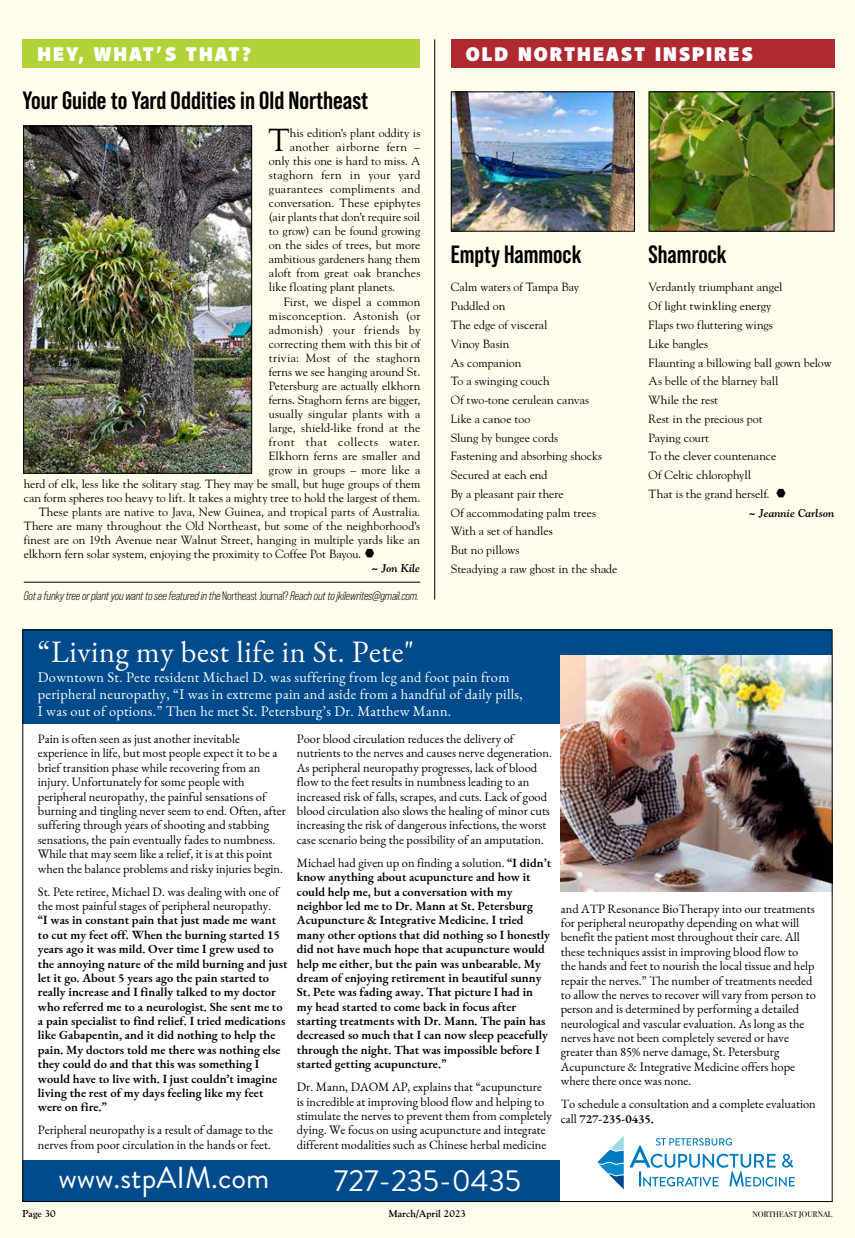
<style>
.page{position:relative;width:855px;height:1238px;background:#fffdeb}
.page>*{position:absolute;margin:0;border:0;box-sizing:border-box;transform-origin:0 0}
.t1{font:31.75px "Goudy Std";color:#000}
.t2{font:30.38px "EB Garamond";letter-spacing:.02em;color:#fff}
.t3{font:30.38px "Brandon Grotesque";color:#fff}
.t4{font:700 25px "Bebas Neue Pro";color:#000}
.t5{font:900 20px "Akagi Pro";letter-spacing:.1em;color:#fff}
.t6{font:14.38px/16.9px "EB Garamond";letter-spacing:.02em;color:#fff}
.t7{font:12.5px/14.4px "EB Garamond";color:#000}
.t8{font:600 12.5px/14.4px "EB Garamond";color:#000}
.t9{font:italic 12.25px "Bebas Neue Pro";letter-spacing:-.015em;color:#000}
.t10{font:11.88px/18.8px "Goudy Std";letter-spacing:.005em;color:#000}
.t11{font:11.88px "Goudy Std";letter-spacing:.025em;color:#000}
.t12{font:11.88px "Goudy Std";letter-spacing:.04em;color:#000}
.t13{font:11.88px "Goudy Std";letter-spacing:.03em;color:#000}
.t14{font:11.88px "Goudy Std";letter-spacing:.035em;color:#000}
.t15{font:italic 700 11.25px "Goudy Std";color:#000}
.t16{font:700 10px "Goudy Std";color:#000}
.t17{font:8.12px "Bodoni Svty Two ITCTT";color:#000}
.s1{font-style:normal}
.s2{font-weight:400}
.s3{font-weight:600}
</style>
<div class="page">
<div style="left:22px;top:39px;width:398px;height:29px;background:#b2d338"></div>
<hr style="left:24px;top:582px;width:396px;height:1px;background:#000">
<img style="left:25px;top:128px;width:225px;height:343px">
<div style="left:23px;top:126px;width:229px;height:347px;border:1px solid #000"></div>
<div style="left:451px;top:39px;width:383px;height:29px;background:#af2a30"></div>
<img style="left:651px;top:93px;width:181px;height:136px">
<div style="left:649px;top:91px;width:185px;height:140px;border:1px solid #000"></div>
<img style="left:453px;top:93px;width:180px;height:136px">
<div style="left:451px;top:91px;width:184px;height:140px;border:1px solid #000"></div>
<hr style="left:434px;top:39px;width:1px;height:560px;background:#000">
<div style="left:22px;top:630px;width:810px;height:571px;background:#fff"></div>
<div style="left:22px;top:1160px;width:538px;height:41px;background:#004b8c"></div>
<svg style="left:597px;top:1136px;width:27px;height:53px"></svg>
<svg style="left:630px;top:1138px;width:165px;height:48px"></svg>
<div style="left:22px;top:630px;width:810px;height:94px;background:#004b8b"></div>
<img style="left:561px;top:655px;width:269px;height:236px">
<h3 class="t5" style="left:38px;top:42px;width:215px">HEY, WHAT’S THAT?</h3>
<h3 class="t4" style="left:22px;top:86px;width:347px">Your Guide to Yard Oddities in Old Northeast</h3>
<h1 class="t1" style="left:269px;top:121px;width:23px">T</h1>
<p class="t10" style="left:290px;top:124px;width:132px">his edition’s plant oddity is</p>
<p class="t10" style="left:290px;top:138px;width:132px">another airborne fern –</p>
<p class="t10" style="left:269px;top:152px;width:153px">only this one is hard to miss. A</p>
<p class="t13" style="left:269px;top:168px;width:153px">staghorn fern in your yard</p>
<p class="t11" style="left:269px;top:182px;width:153px">guarantees compliments and</p>
<p class="t10" style="left:269px;top:194px;width:153px">conversation. These epiphytes</p>
<p class="t10" style="left:269px;top:208px;width:153px">(air plants that don’t require soil</p>
<p class="t10" style="left:269px;top:222px;width:153px">to grow) can be found growing</p>
<p class="t10" style="left:269px;top:236px;width:153px">on the sides of trees, but more</p>
<p class="t10" style="left:269px;top:250px;width:153px">ambitious gardeners hang them</p>
<p class="t10" style="left:269px;top:264px;width:153px">aloft from great oak branches</p>
<p class="t10" style="left:269px;top:278px;width:128px">like floating plant planets.</p>
<p class="t10" style="left:284px;top:292px;width:138px">First, we dispel a common</p>
<p class="t10" style="left:269px;top:306px;width:153px">misconception. Astonish (or</p>
<p class="t14" style="left:269px;top:322px;width:153px">admonish) your friends by</p>
<p class="t10" style="left:269px;top:334px;width:153px">correcting them with this bit of</p>
<p class="t11" style="left:269px;top:350px;width:153px">trivia: Most of the staghorn</p>
<p class="t10" style="left:269px;top:362px;width:153px">ferns we see hanging around St.</p>
<p class="t10" style="left:269px;top:376px;width:153px">Petersburg are actually elkhorn</p>
<p class="t10" style="left:269px;top:390px;width:153px">ferns. Staghorn ferns are bigger,</p>
<p class="t10" style="left:269px;top:404px;width:153px">usually singular plants with a</p>
<p class="t10" style="left:269px;top:418px;width:153px">large, shield-like frond at the</p>
<p class="t12" style="left:269px;top:434px;width:153px">front that collects water.</p>
<p class="t10" style="left:269px;top:446px;width:153px">Elkhorn ferns are smaller and</p>
<p class="t10" style="left:269px;top:460px;width:153px">grow in groups – more like a</p>
<p class="t10" style="left:24px;top:474px;width:398px">herd of elk, less like the solitary stag. They may be small, but huge groups of them</p>
<p class="t10" style="left:24px;top:488px;width:398px">can form spheres too heavy to lift. It takes a mighty tree to hold the largest of them.</p>
<p class="t10" style="left:39px;top:502px;width:383px">These plants are native to Java, New Guinea, and tropical parts of Australia.</p>
<p class="t10" style="left:24px;top:516px;width:398px">There are many throughout the Old Northeast, but some of the neighborhood’s</p>
<p class="t10" style="left:24px;top:530px;width:398px">finest are on 19th Avenue near Walnut Street, hanging in multiple yards like an</p>
<p class="t10" style="left:24px;top:544px;width:339px">elkhorn fern solar system, enjoying the proximity to Coffee Pot Bayou.</p>
<p class="t15" style="left:372px;top:560px;width:50px">~ Jon Kile</p>
<p class="t9" style="left:24px;top:588px;width:397px">Got a funky tree or plant you want to see featured in the <span class="s1">Northeast Journal?</span> Reach out to jkilewrites@gmail.com.</p>
<h3 class="t5" style="left:466px;top:42px;width:288px">OLD NORTHEAST INSPIRES</h3>
<h3 class="t4" style="left:451px;top:240px;width:132px">Empty Hammock</h3>
<p class="t10" style="left:451px;top:278px;width:168px">Calm waters of Tampa Bay<br>Puddled on<br>The edge of visceral<br>Vinoy Basin<br>As companion<br>To a swinging couch<br>Of two-tone cerulean canvas<br>Like a canoe too<br>Slung by bungee cords<br>Fastening and absorbing shocks<br>Secured at each end<br>By a pleasant pair there<br>Of accommodating palm trees<br>With a set of handles<br>But no pillows<br>Steadying a raw ghost in the shade</p>
<h3 class="t4" style="left:649px;top:240px;width:80px">Shamrock</h3>
<p class="t10" style="left:649px;top:278px;width:184px">Verdantly triumphant angel<br>Of light twinkling energy<br>Flaps two fluttering wings<br>Like bangles<br>Flaunting a billowing ball gown below<br>As belle of the blarney ball<br>While the rest<br>Rest in the precious pot<br>Paying court<br>To the clever countenance<br>Of Celtic chlorophyll<br>That is the grand herself.</p>
<p class="t15" style="left:749px;top:505px;width:87px">~ Jeannie Carlson</p>
<h2 class="t2" style="left:38px;top:631px;width:378px">“Living my best life in St. Pete"</h2>
<p class="t6" style="left:38px;top:669px;width:486px">Downtown St. Pete resident Michael D. was suffering from leg and foot pain from peripheral neuropathy, “I was in extreme pain and aside from a handful of daily pills,<br>I was out of options.” Then he met St. Petersburg’s Dr. Matthew Mann.</p>
<p class="t7" style="left:38px;top:731px;width:249px">Pain is often seen as just another inevitable experience in life, but most people expect it to be a brief transition phase while recovering from an injury. Unfortunately for some people with peripheral neuropathy, the painful sensations of burning and tingling never seem to end. Often, after suffering through years of shooting and stabbing sensations, the pain eventually fades to numbness.<br>While that may seem like a relief, it is at this point when the balance problems and risky injuries begin.</p>
<p class="t7" style="left:38px;top:884px;width:243px">St. Pete retiree, Michael D. was dealing with one of the most painful stages of peripheral neuropathy.</p>
<p class="t8" style="left:38px;top:913px;width:251px">“I was in constant pain that just made me want to cut my feet off. When the burning started 15 years ago it was mild. Over time I grew used to the annoying nature of the mild burning and just let it go. About 5 years ago the pain started to really increase and I finally talked to my doctor who referred me to a neurologist. She sent me to a pain specialist to find relief. I tried medications like Gabapentin, and it did nothing to help the pain. My doctors told me there was nothing else they could do and that this was something I would have to live with. I just couldn’t imagine living the rest of my days feeling like my feet were on fire.”</p>
<p class="t7" style="left:38px;top:1123px;width:237px">Peripheral neuropathy is a result of damage to the nerves from poor circulation in the hands or feet.</p>
<p class="t7" style="left:297px;top:731px;width:256px">Poor blood circulation reduces the delivery of nutrients to the nerves and causes nerve degeneration.<br>As peripheral neuropathy progresses, lack of blood flow to the feet results in numbness leading to an increased risk of falls, scrapes, and cuts. Lack of good blood circulation also slows the healing of minor cuts increasing the risk of dangerous infections, the worst case scenario being the possibility of an amputation.</p>
<p class="t8" style="left:297px;top:855px;width:256px"><span class="s2">Michael had given up on finding a solution.</span> “I didn’t know anything about acupuncture and how it could help me, but a conversation with my neighbor led me to Dr. Mann at St. Petersburg Acupuncture &amp; Integrative Medicine. I tried many other options that did nothing so I honestly did not have much hope that acupuncture would help me either, but the pain was unbearable. My dream of enjoying retirement in beautiful sunny St. Pete was fading away. That picture I had in my head started to come back in focus after starting treatments with Dr. Mann. The pain has decreased so much that I can now sleep peacefully through the night. That was impossible before I started getting acupuncture.”</p>
<p class="t7" style="left:297px;top:1080px;width:257px">Dr. Mann, DAOM AP, explains that “acupuncture is incredible at improving blood flow and helping to stimulate the nerves to prevent them from completely dying. We focus on using acupuncture and integrate different modalities such as Chinese herbal medicine</p>
<h2 class="t3" style="left:59px;top:1156px;width:212px">www.stpAIM.com</h2>
<h2 class="t3" style="left:334px;top:1159px;width:189px">727-235-0435</h2>
<p class="t7" style="left:561px;top:901px;width:257px">and ATP Resonance BioTherapy into our treatments for peripheral neuropathy depending on what will benefit the patient most throughout their care. All these techniques assist in improving blood flow to the hands and feet to nourish the local tissue and help repair the nerves.” The number of treatments needed to allow the nerves to recover will vary from person to person and is determined by performing a detailed neurological and vascular evaluation. As long as the nerves have not been completely severed or have greater than 85% nerve damage, St. Petersburg Acupuncture &amp; Integrative Medicine offers hope where there once was none.</p>
<p class="t7" style="left:561px;top:1097px;width:257px">To schedule a consultation and a complete evaluation call <span class="s3">727-235-0435.</span></p>
<p class="t16" style="left:22px;top:1207px;width:35px">Page 30</p>
<p class="t16" style="left:389px;top:1207px;width:79px">March/April 2023</p>
<p class="t17" style="left:753px;top:1207px;width:81px">NORTHEAST JOURNAL</p>
</div>
